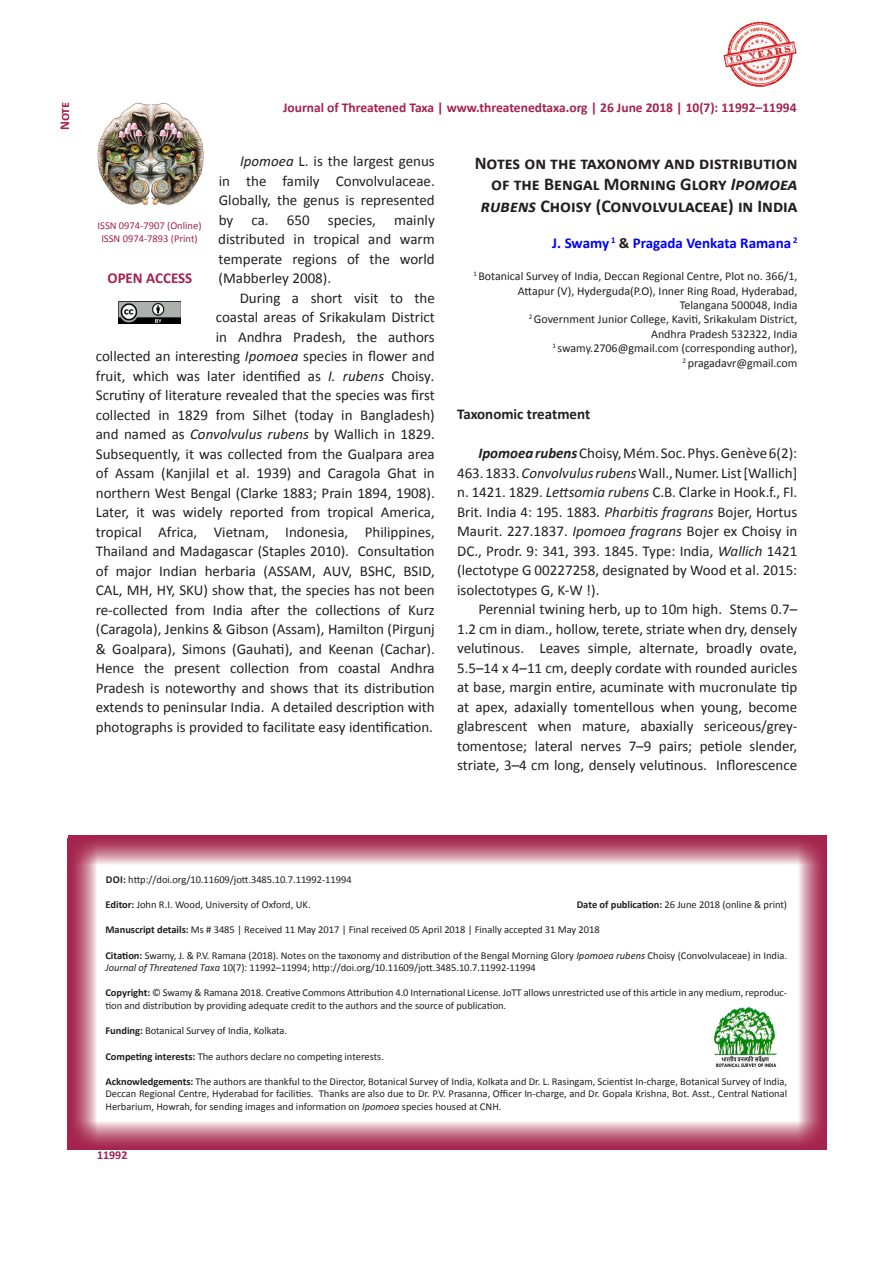
<style>
.page{position:relative;width:893px;height:1263px;background:#fff}
.page>*{position:absolute;margin:0;border:0;box-sizing:border-box;transform-origin:0 0}
.Default{font:700 18px/21.6px "Calibri";color:#231f20;text-align:right}
.t1{font:15px/19.5px "Calibri";color:#231f20;text-align:justify}
.t2{font:700 15px "Calibri";letter-spacing:-.01em;color:#00f}
.t3{font:700 15px "Calibri";color:#231f20}
.t4{font:15px "Calibri Bold 2";color:#a5234c}
.t5{font:700 13.5px "Calibri";color:#a5234c}
.Default-2{font:12px/14.4px "Calibri";color:#231f20;text-align:right}
.t6{font:12px "Calibri Bold 2";color:#a5234c}
.jott_notes_citation{font:10.5px/12.6px "Calibri";letter-spacing:-.005em;color:#231f20}
.Body{font:10.5px "Calibri";letter-spacing:-.005em;color:#231f20}
.jott_notes_citation-2{font:10.5px "Calibri";color:#a5234c}
.s1{font-family:"Calibri Italic 2"}
.s2{font-style:italic}
.s3{font-family:"Calibri Bold 2";font-weight:400}
.s4{font-family:"Calibri Bold 2";font-weight:400;color:#231f20}
.s5{font-weight:700;font-style:italic}
.s6{font-family:"Calibri Bold 2"}
.s7{font-family:"Calibri 2"}
.s8{font-weight:700}
</style>
<div class="page">
<svg style="left:68px;top:864px;width:29px;height:256px;background:#c4718b"></svg>
<svg style="left:798px;top:864px;width:29px;height:256px;background:#c6758e"></svg>
<svg style="left:68px;top:1120px;width:759px;height:30px;background:#c6758e"></svg>
<svg style="left:68px;top:835px;width:759px;height:29px;background:#c26a86"></svg>
<img style="left:724px;top:22px;width:72px;height:65px">
<img style="left:713px;top:1008px;width:64px;height:59px">
<img style="left:97px;top:102px;width:107px;height:103px">
<img style="left:118px;top:301px;width:63px;height:22px">
<p class="t5" style="left:56px;top:130px;width:30px;rotate:-90deg">Note</p>
<p class="t5" style="left:283px;top:99px;width:515px">Journal of Threatened Taxa | www.threatenedtaxa.org | 26 June 2018 | 10(7): 11992–11994</p>
<p class="t1" style="left:218px;top:152px;width:218px;text-indent:22px"><span class="s1">Ipomoea</span> L. is the largest genus in the family Convolvulaceae.<br>Globally, the genus is represented by ca. 650 species, mainly distributed in tropical and warm temperate regions of the world (Mabberley 2008).</p>
<p class="t1" style="left:96px;top:288px;width:341px;text-align:right">During a short visit to the<br>coastal areas of Srikakulam District<br>in Andhra Pradesh, the authors<br>collected an interesting <span class="s1">Ipomoea</span> species in flower and fruit, which was later identified as <span class="s1">I. rubens</span> Choisy<span class="s1">.<br></span>Scrutiny of literature revealed that the species was first collected in 1829 from Silhet (today in Bangladesh) and named as <span class="s1">Convolvulus rubens</span> by Wallich in 1829.<br>Subsequently, it was collected from the Gualpara area of Assam (Kanjilal et al. 1939) and Caragola Ghat in northern West Bengal (Clarke 1883; Prain 1894, 1908).<br>Later, it was widely reported from tropical America, tropical Africa, Vietnam, Indonesia, Philippines, Thailand and Madagascar (Staples 2010). Consultation of major Indian herbaria (ASSAM, AUV, BSHC, BSID, CAL, MH, HY, SKU) show that, the species has not been re-collected from India after the collections of Kurz (Caragola), Jenkins &amp; Gibson (Assam), Hamilton (Pirgunj &amp; Goalpara), Simons (Gauhati), and Keenan (Cachar).<br>Hence the present collection from coastal Andhra Pradesh is noteworthy and shows that its distribution extends to peninsular India. A detailed description with photographs is provided to facilitate easy identification.</p>
<p class="jott_notes_citation-2" style="left:98px;top:219px;width:105px">ISSN 0974-7907 (Online)</p>
<p class="jott_notes_citation-2" style="left:101px;top:232px;width:98px">ISSN 0974-7893 (Print)</p>
<p class="t4" style="left:108px;top:268px;width:86px">OPEN ACCESS</p>
<p class="Default" style="left:475px;top:152px;width:324px">Notes on the taxonomy and distribution of the Bengal Morning Glory <span class="s2">Ipomoea rubens</span> Choisy (Convolvulaceae) in India</p>
<p class="t2" style="left:552px;top:233px;width:247px"><span class="s3">J.</span> Swamy <sup>1</sup> <span class="s4">&amp;</span> Pragada Venkata Ramana <sup>2</sup></p>
<p class="Default-2" style="left:473px;top:269px;width:326px"><sup>1</sup> Botanical Survey of India, Deccan Regional Centre, Plot no. 366/1,<br>Attapur (V), Hyderguda(P.O), Inner Ring Road, Hyderabad,</p>
<p class="Default-2" style="left:680px;top:298px;width:119px">Telangana 500048, India</p>
<p class="Default-2" style="left:529px;top:312px;width:270px"><sup>2</sup> Government Junior College, Kaviti, Srikakulam District,</p>
<p class="Default-2" style="left:651px;top:327px;width:148px">Andhra Pradesh 532322, India</p>
<p class="Default-2" style="left:552px;top:341px;width:247px"><sup>1</sup> swamy.2706@gmail.com (corresponding author),</p>
<p class="Default-2" style="left:683px;top:355px;width:116px"><sup>2</sup> pragadavr@gmail.com</p>
<p class="t3" style="left:457px;top:404px;width:135px">Taxonomic treatment</p>
<p class="t1" style="left:457px;top:443px;width:342px;text-indent:21px"><span class="s5">Ipomoea rubens</span>Choisy, Mém. Soc. Phys. Genève 6(2):<br>463. 1833. <span class="s1">Convolvulusrubens</span>Wall., Numer. List [Wallich] n. 1421. 1829. <span class="s2">Lettsomia rubens</span> C.B. Clarke in Hook.f., Fl.<br>Brit. India 4: 195. 1883<span class="s2">. Pharbitis fragrans</span> Bojer, Hortus Maurit. 227.1837. <span class="s2">Ipomoea fragrans</span> Bojer ex Choisy in DC., Prodr. 9: 341, 393. 1845. Type: India, <span class="s2">Wallich</span> 1421 (lectotype G 00227258, designated by Wood et al. 2015: isolectotypes G, K-W !).</p>
<p class="t1" style="left:457px;top:599px;width:342px;text-indent:21px">Perennial twining herb, up to 10m high. Stems 0.7– 1.2 cm in diam., hollow, terete, striate when dry, densely velutinous. Leaves simple, alternate, broadly ovate, 5.5–14 x 4–11 cm, deeply cordate with rounded auricles at base, margin entire, acuminate with mucronulate tip at apex, adaxially tomentellous when young, become glabrescent when mature, abaxially sericeous/grey&shy;tomentose; lateral nerves 7–9 pairs; petiole slender, striate, 3–4 cm long, densely velutinous. Inflorescence</p>
<p class="jott_notes_citation" style="left:106px;top:873px;width:247px"><span class="s6">DOI:</span> http://doi.org/10.11609/jott.<span class="s7">3485</span>.10.<span class="s7">7</span>.11992-11994</p>
<p class="jott_notes_citation" style="left:105px;top:898px;width:207px"><span class="s6">Editor:</span> John R.I. Wood, University of Oxford, UK.</p>
<p class="jott_notes_citation" style="left:577px;top:898px;width:212px"><span class="s8">Date of publication:</span> 26 June 2018 (online &amp; print)</p>
<p class="jott_notes_citation" style="left:105px;top:924px;width:496px"><span class="s8">Manuscript details:</span> Ms # 3485 | Received 11 May 2017 | Final received 05 April 2018 | Finally accepted 31 May 2018</p>
<p class="jott_notes_citation" style="left:105px;top:949px;width:683px"><span class="s8">Citation:</span> Swamy, J. &amp; P.V. Ramana (2018). Notes on the taxonomy and distribution of the Bengal Morning Glory <span class="s1">Ipomoea rubens</span> Choisy (Convolvulaceae) in India.<br><span class="s1">Journal of Threatened Taxa</span> 10(7): 11992–11994<span class="s7">;</span> http://doi.org/10.11609/jott.<span class="s7">3485</span>.10.<span class="s7">7</span>.11992-11994</p>
<p class="jott_notes_citation" style="left:105px;top:987px;width:683px"><span class="s6">Copyright:</span> <span class="s7">©</span> Swamy &amp; Ramana 2018. Creative Commons Attribution 4.0 International License. JoTT allows unrestricted use of this article in any medium, reproduc&shy;tion and distribution by providing adequate credit to the authors and the source of publication.</p>
<p class="Body" style="left:105px;top:1024px;width:183px"><span class="s8">Funding:</span> Botanical Survey of India, Kolkata.</p>
<p class="Body" style="left:105px;top:1049px;width:280px"><span class="s8">Competing interests:</span> The authors declare no competing interests.</p>
<p class="jott_notes_citation" style="left:105px;top:1075px;width:683px;text-align:justify"><span class="s8">Acknowledgements:</span> The authors are thankful to the Director, Botanical Survey of India, Kolkata and Dr. L. Rasingam, Scientist In-charge, Botanical Survey of India, Deccan Regional Centre, Hyderabad for facilities. Thanks are also due to Dr. P.V. Prasanna, Officer In-charge, and Dr. Gopala Krishna, Bot. Asst., Central National Herbarium, Howrah, for sending images and information on <span class="s1">Ipomoea</span> species housed at CNH.</p>
<p class="t6" style="left:97px;top:1147px;width:32px">11992</p>
</div>
